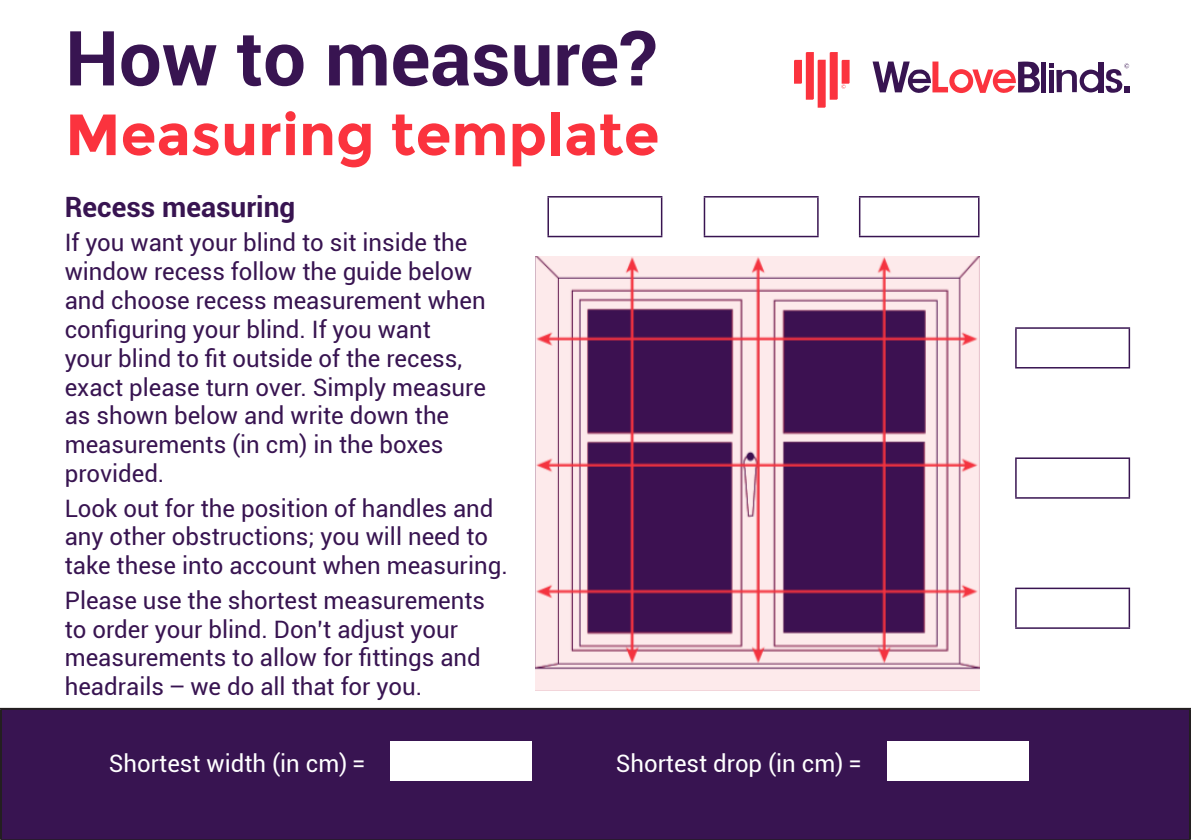
<style>
.page{position:relative;width:1191px;height:840px;background:#fff}
.page>*{position:absolute;margin:0;border:0;box-sizing:border-box;transform-origin:0 0}
.t1{font:700 76px "Roboto";color:#381451}
.t2{font:700 58px "Montserrat";color:#fb333e}
.t3{font:700 28px "Roboto";color:#381451}
.t4{font:24px/28.8px "Roboto";color:#381451}
.t5{font:24px "Roboto";color:#fff}
</style>
<div class="page">
<svg style="left:872px;top:61px;width:76px;height:32px"></svg>
<div style="left:949px;top:69px;width:24px;height:24px;background:#fb333e;border-radius:50%"></div>
<div style="left:954px;top:74px;width:14px;height:14px;background:#fff;border-radius:50%"></div>
<svg style="left:972px;top:61px;width:71px;height:32px"></svg>
<div style="left:1041px;top:62px;width:5px;height:30px;background:#381451"></div>
<svg style="left:1079px;top:70px;width:23px;height:22px"></svg>
<div style="left:1098px;top:63px;width:5px;height:30px;background:#381451"></div>
<div style="left:1084px;top:74px;width:14px;height:14px;background:#fff;border-radius:50%"></div>
<svg style="left:1049px;top:64px;width:28px;height:28px"></svg>
<svg style="left:794px;top:52px;width:55px;height:56px"></svg>
<svg style="left:1105px;top:63px;width:24px;height:30px"></svg>
<img style="left:535px;top:257px;width:444px;height:433px">
<hr style="left:1015px;top:327px;width:115px;height:1px;background:#381451">
<hr style="left:1015px;top:328px;width:1px;height:39px;background:#381451">
<hr style="left:1128px;top:328px;width:2px;height:39px;background:#381451">
<hr style="left:1015px;top:367px;width:115px;height:1px;background:#381451">
<hr style="left:1015px;top:457px;width:115px;height:1px;background:#381451">
<hr style="left:1015px;top:458px;width:1px;height:39px;background:#381451">
<hr style="left:1128px;top:458px;width:2px;height:39px;background:#381451">
<hr style="left:1015px;top:497px;width:115px;height:1px;background:#381451">
<hr style="left:1015px;top:587px;width:115px;height:1px;background:#381451">
<hr style="left:1015px;top:588px;width:1px;height:39px;background:#381451">
<hr style="left:1128px;top:588px;width:2px;height:39px;background:#381451">
<hr style="left:1015px;top:627px;width:115px;height:1px;background:#381451">
<hr style="left:859px;top:196px;width:120px;height:1px;background:#381451">
<hr style="left:859px;top:197px;width:1px;height:39px;background:#381451">
<hr style="left:978px;top:197px;width:1px;height:39px;background:#381451">
<hr style="left:859px;top:236px;width:120px;height:1px;background:#381451">
<hr style="left:547px;top:196px;width:115px;height:1px;background:#381451">
<hr style="left:547px;top:197px;width:2px;height:39px;background:#381451">
<hr style="left:661px;top:197px;width:1px;height:39px;background:#381451">
<hr style="left:547px;top:236px;width:115px;height:1px;background:#381451">
<hr style="left:703px;top:196px;width:115px;height:1px;background:#381451">
<hr style="left:703px;top:197px;width:2px;height:39px;background:#381451">
<hr style="left:817px;top:197px;width:1px;height:39px;background:#381451">
<hr style="left:703px;top:236px;width:115px;height:1px;background:#381451">
<div style="left:1px;top:708px;width:1189px;height:131px;background:#381451"></div>
<hr style="left:0;top:707px;width:1191px;height:2px;background:#231f20">
<hr style="left:0;top:709px;width:2px;height:129px;background:#231f20">
<hr style="left:1189px;top:709px;width:2px;height:129px;background:#231f20">
<hr style="left:0;top:838px;width:1191px;height:1px;background:#231f20">
<div style="left:390px;top:741px;width:142px;height:39px;background:#fff"></div>
<div style="left:886px;top:741px;width:142px;height:39px;background:#fff"></div>
<p class="t1" style="left:65px;top:5px;width:593px">How to measure?</p>
<p class="t2" style="left:65px;top:100px;width:596px">Measuring template</p>
<p class="t3" style="left:65px;top:187px;width:232px">Recess measuring</p>
<p class="t4" style="left:65px;top:227px;width:423px">If you want your blind to sit inside the window recess follow the guide below and choose recess measurement when configuring your blind. If you want<br>your blind to fit outside of the recess, exact please turn over. Simply measure as shown below and write down the measurements (in cm) in the boxes provided.</p>
<p class="t4" style="left:65px;top:492px;width:444px">Look out for the position of handles and any other obstructions; you will need to take these into account when measuring.</p>
<p class="t4" style="left:65px;top:584px;width:422px">Please use the shortest measurements to order your blind. Don’t adjust your measurements to allow for fittings and headrails – we do all that for you.</p>
<p class="t5" style="left:109px;top:746px;width:258px">Shortest width (in cm) =</p>
<p class="t5" style="left:616px;top:746px;width:248px">Shortest drop (in cm) =</p>
</div>
